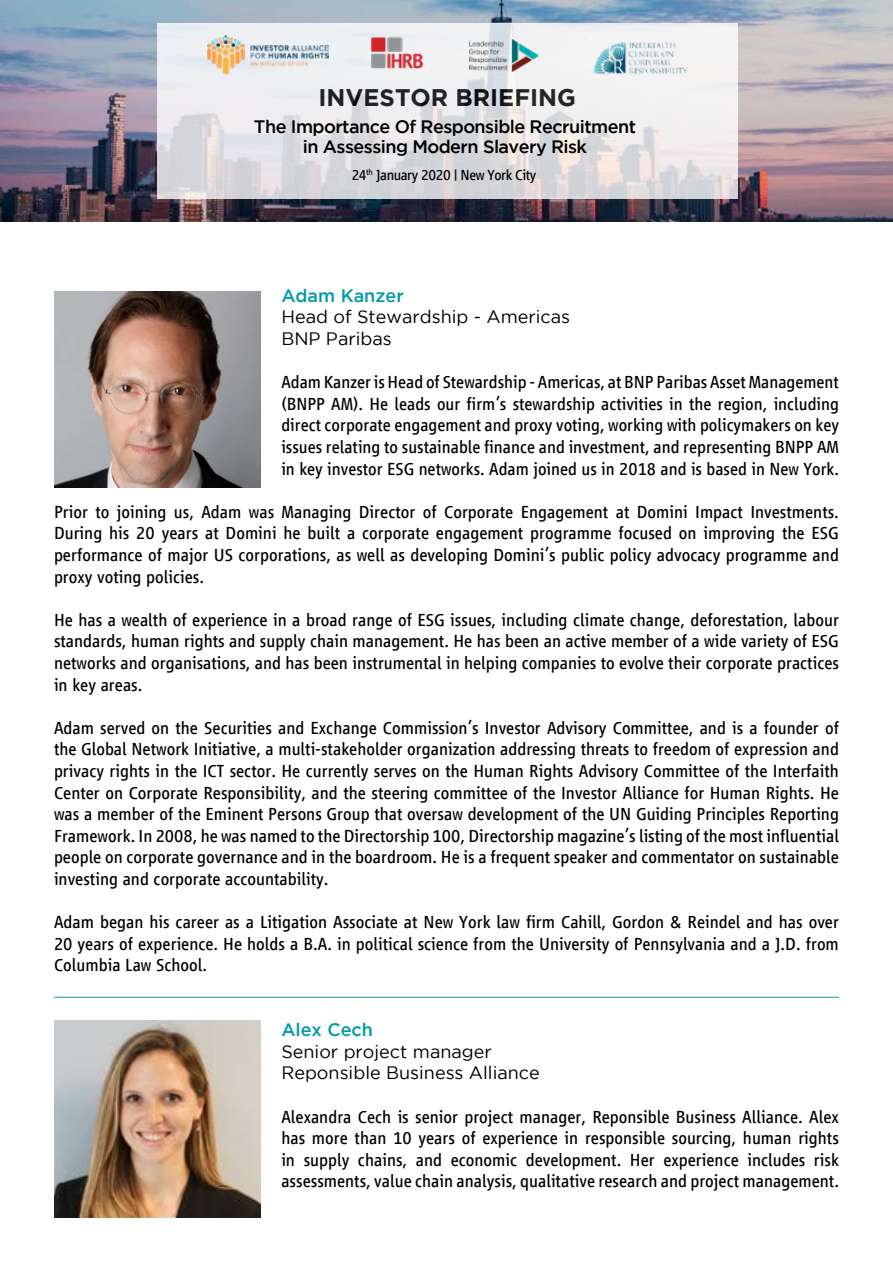
<style>
.page{position:relative;width:893px;height:1263px;background:#fff}
.page>*{position:absolute;margin:0;border:0;box-sizing:border-box;transform-origin:0 0}
.t1{font:700 24px "Gotham";color:#000}
.t2{font:18px/21.6px "Vialog LT Com";color:#000;text-align:justify}
.t3{font:18px/21.6px "Gotham";color:#000}
.t4{font:500 18px/19.5px "Gotham";letter-spacing:-.03em;color:#000;text-align:center}
.t5{font:500 18px "Gotham";color:#009ba8}
.t6{font:15px "Vialog LT Com";letter-spacing:-.03em;color:#000}
</style>
<div class="page">
<img style="left:0;top:0;width:893px;height:222px">
<svg style="left:157px;top:23px;width:580px;height:176px;fill:#edebed"></svg>
<img style="left:207px;top:35px;width:122px;height:38px">
<img style="left:360px;top:24px;width:73px;height:57px">
<img style="left:469px;top:40px;width:69px;height:31px">
<img style="left:585px;top:33px;width:110px;height:48px">
<img style="left:54px;top:291px;width:206px;height:197px">
<img style="left:54px;top:1021px;width:206px;height:196px">
<hr style="left:54px;top:997px;width:785px;height:1px;background:#009ba8">
<h1 class="t1" style="left:319px;top:83px;width:259px">INVESTOR BRIEFING</h1>
<p class="t4" style="left:254px;top:117px;width:384px">The Importance Of Responsible Recruitment in Assessing Modern Slavery Risk</p>
<p class="t6" style="left:352px;top:167px;width:186px">24<sup>th</sup> January 2020 | New York City</p>
<p class="t5" style="left:281px;top:285px;width:124px">Adam Kanzer</p>
<p class="t3" style="left:281px;top:306px;width:290px">Head of Stewardship - Americas<br>BNP Paribas</p>
<p class="t2" style="left:281px;top:371px;width:559px">Adam Kanzer is Head of Stewardship - Americas, at BNP Paribas Asset Management (BNPP AM). He leads our firm’s stewardship activities in the region, including direct corporate engagement and proxy voting, working with policymakers on key issues relating to sustainable finance and investment, and representing BNPP AM in key investor ESG networks. Adam joined us in 2018 and is based in New York.</p>
<p class="t2" style="left:54px;top:501px;width:786px">Prior to joining us, Adam was Managing Director of Corporate Engagement at Domini Impact Investments.<br>During his 20 years at Domini he built a corporate engagement programme focused on improving the ESG performance of major US corporations, as well as developing Domini’s public policy advocacy programme and proxy voting policies.</p>
<p class="t2" style="left:54px;top:609px;width:786px">He has a wealth of experience in a broad range of ESG issues, including climate change, deforestation, labour standards, human rights and supply chain management. He has been an active member of a wide variety of ESG networks and organisations, and has been instrumental in helping companies to evolve their corporate practices in key areas.</p>
<p class="t2" style="left:54px;top:717px;width:786px">Adam served on the Securities and Exchange Commission’s Investor Advisory Committee, and is a founder of the Global Network Initiative, a multi-stakeholder organization addressing threats to freedom of expression and privacy rights in the ICT sector. He currently serves on the Human Rights Advisory Committee of the Interfaith Center on Corporate Responsibility, and the steering committee of the Investor Alliance for Human Rights. He was a member of the Eminent Persons Group that oversaw development of the UN Guiding Principles Reporting Framework. In 2008, he was named to the Directorship 100, Directorship magazine’s listing of the most influential people on corporate governance and in the boardroom. He is a frequent speaker and commentator on sustainable investing and corporate accountability.</p>
<p class="t2" style="left:54px;top:911px;width:786px">Adam began his career as a Litigation Associate at New York law firm Cahill, Gordon &amp; Reindel and has over 20 years of experience. He holds a B.A. in political science from the University of Pennsylvania and a J.D. from Columbia Law School.</p>
<p class="t5" style="left:281px;top:1020px;width:93px">Alex Cech</p>
<p class="t3" style="left:281px;top:1040px;width:260px">Senior project manager<br>Reponsible Business Alliance</p>
<p class="t2" style="left:281px;top:1106px;width:559px">Alexandra Cech is senior project manager, Reponsible Business Alliance. Alex has more than 10 years of experience in responsible sourcing, human rights in supply chains, and economic development. Her experience includes risk assessments, value chain analysis, qualitative research and project management.</p>
</div>
